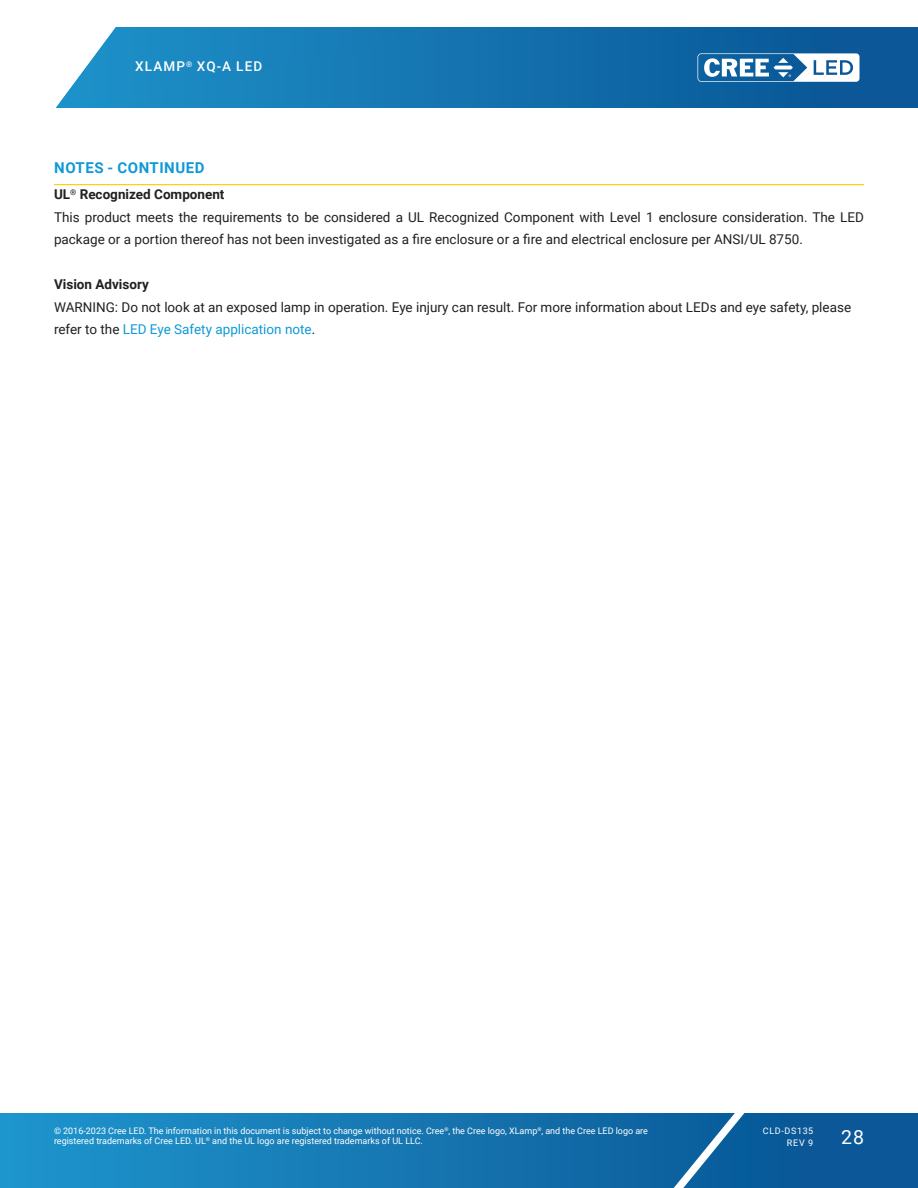
<style>
.page{position:relative;width:918px;height:1188px;background:#fff}
.page>*{position:absolute;margin:0;border:0;box-sizing:border-box;transform-origin:0 0}
.t1{font:19.5px "Roboto";color:#fff}
.t2{font:700 15px "Roboto";letter-spacing:.035em;color:#0f99d6}
.t3{font:13.5px/22.5px "Roboto";color:#221f1f}
.t4{font:700 13.5px "Roboto";color:#221f1f}
.t5{font:500 13.5px "Roboto";letter-spacing:.085em;color:#fff}
.t6{font:9px/10.8px "Roboto";color:#fff}
.t7{font:9px/12px "Roboto";letter-spacing:.085em;color:#fff;text-align:right}
.s1{font-weight:700}
.s2{color:#0f99d6}
</style>
<div class="page">
<img style="left:0;top:1113px;width:918px;height:75px">
<svg style="left:644px;top:1113px;width:117px;height:75px;background:#1d6ca5"></svg>
<svg style="left:85px;top:27px;width:833px;height:81px;background:#1573ae"></svg>
<img style="left:55px;top:68px;width:30px;height:40px">
<svg style="left:698px;top:53px;width:162px;height:29px"></svg>
<hr style="left:54px;top:184px;width:810px;height:1px;background:#ffce00">
<p class="t5" style="left:135px;top:62px;width:129px">XLAMP<sup>®</sup> XQ-A LED</p>
<p class="t2" style="left:54px;top:161px;width:152px">NOTES - CONTINUED</p>
<p class="t3" style="left:54px;top:184px;width:812px"><span class="s1">UL</span><sup>®</sup> <span class="s1">Recognized Component<br></span>This product meets the requirements to be considered a UL Recognized Component with Level 1 enclosure consideration. The LED package or a portion thereof has not been investigated as a 昀椀re enclosure or a 昀椀re and electrical enclosure per ANSI/UL 8750.</p>
<p class="t4" style="left:54px;top:278px;width:96px">Vision Advisory</p>
<p class="t3" style="left:54px;top:297px;width:799px">WARNING: Do not look at an exposed lamp in operation. Eye injury can result. For more information about LEDs and eye safety, please refer to the <span class="s2">LED Eye Safety application note</span>.</p>
<p class="t6" style="left:54px;top:1126px;width:596px">© 2016-2023 Cree LED. The information in this document is subject to change without notice. Cree<sup>®</sup>, the Cree logo, XLamp<sup>®</sup>, and the Cree LED logo are registered trademarks of Cree LED. UL<sup>®</sup> and the UL logo are registered trademarks of UL LLC.</p>
<p class="t7" style="left:763px;top:1125px;width:52px">CLD-DS135<br>REV 9</p>
<h1 class="t1" style="left:841px;top:1123px;width:24px">28</h1>
</div>
